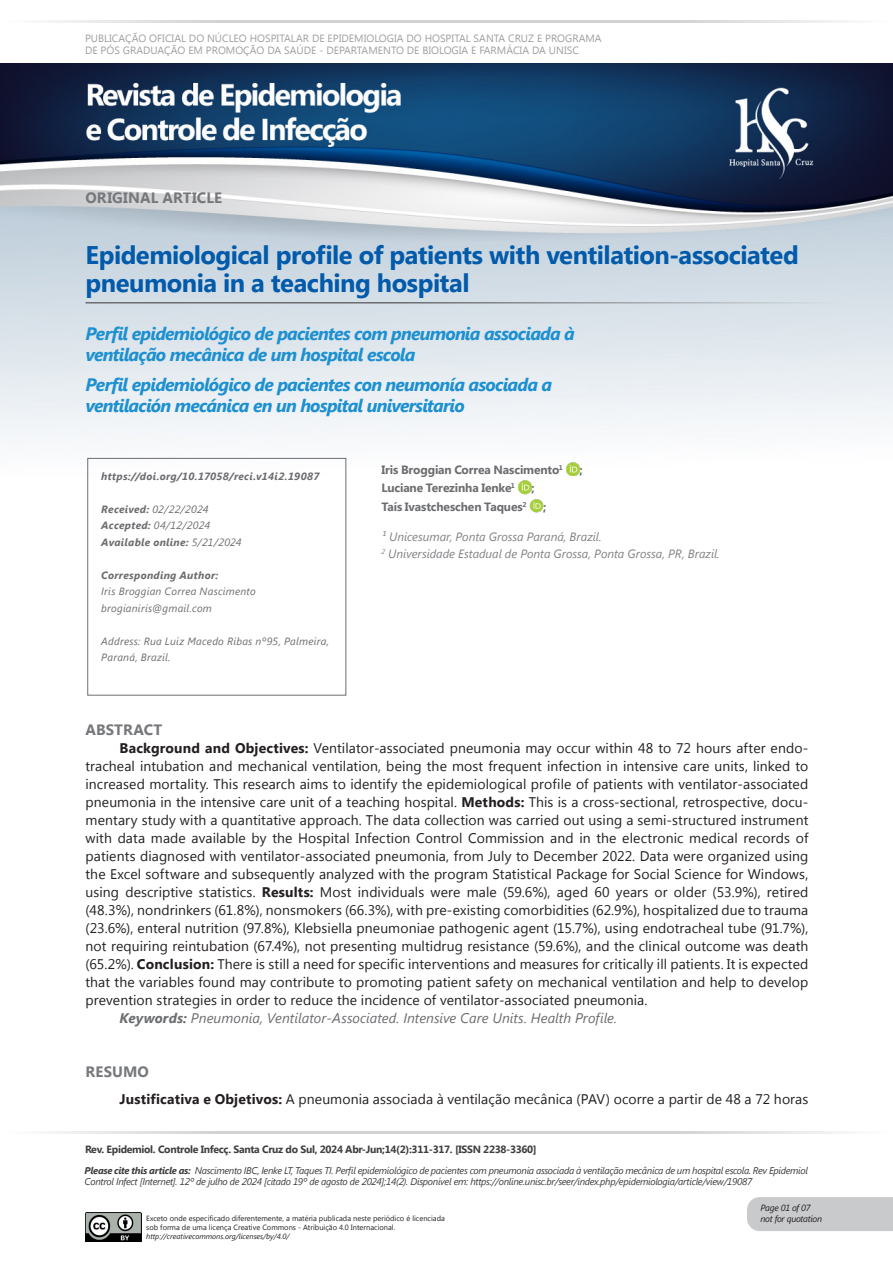
<style>
.page{position:relative;width:893px;height:1263px;background:#fff}
.page>*{position:absolute;margin:0;border:0;box-sizing:border-box;transform-origin:0 0}
.TÍTULOS{font:700 25.5px/27.6px "Segoe UI";letter-spacing:-.02em;color:#015aaa}
.títulos_textos{font:italic 700 18px "Segoe UI";letter-spacing:-.045em;color:#1d90d0}
.SESSAO{font:700 15px "Segoe UI";letter-spacing:.005em;color:#76787b}
.texto_ok{font:700 15px "Segoe UI";letter-spacing:.005em;color:#76787b}
.texto_ok-2{font:13.95px/18px "Segoe UI";letter-spacing:.01em;color:#231f20;text-align:justify}
.texto_ok-3{font:italic 13.95px "Segoe UI";color:#6c6d70}
.Titulação_médicos_ok{font:italic 12px "Segoe UI";color:#808285}
.Nome_médico{font:700 12px "Segoe UI";letter-spacing:-.01em;color:#6c6d70}
.t1{font:10.5px/12.6px "Segoe UI";color:#9d9fa2}
.texto_ok-4{font:italic 10.5px/16.5px "Segoe UI";letter-spacing:.025em;color:#6c6d70}
.texto_ok-5{font:italic 700 10.5px "Segoe UI";letter-spacing:.025em;color:#6c6d70}
.t2{font:700 10.5px "Segoe UI";letter-spacing:-.03em;color:#3e3e3f}
.t3{font:italic 9.75px/11.7px "Segoe UI";letter-spacing:-.03em;color:#3e3e3f}
.t4{font:italic 9px "Segoe UI";letter-spacing:-.03em;color:#231f20}
.t5{font:7.5px/9px "Segoe UI";color:#231f20}
.t6{font:italic 7.5px "Segoe UI";color:#231f20}
.s1{font-weight:700}
.s2{font-weight:400}
</style>
<div class="page">
<img style="left:0;top:64px;width:893px;height:456px">
<hr style="left:0;top:20px;width:446px;height:2px;background:#d1d2d4">
<hr style="left:446px;top:20px;width:447px;height:2px;background:#d1d2d4">
<img style="left:85px;top:1213px;width:57px;height:29px">
<hr style="left:0;top:1131px;width:446px;height:3px;background:#d1d2d4">
<hr style="left:446px;top:1131px;width:446px;height:3px;background:#d1d2d4">
<div style="left:747px;top:1197px;width:146px;height:34px;background:#c9cacc"></div>
<hr style="left:86px;top:302px;width:751px;height:1px;background:#6c6d70">
<div style="left:88px;top:458px;width:258px;height:237px;border:1px solid #6c6d70"></div>
<img style="left:566px;top:462px;width:14px;height:14px">
<img style="left:518px;top:480px;width:14px;height:14px">
<svg style="left:530px;top:499px;width:13px;height:13px"></svg>
<p class="t1" style="left:85px;top:31px;width:518px">PUBLICAÇÃO OFICIAL DO NÚCLEO HOSPITALAR DE EPIDEMIOLOGIA DO HOSPITAL SANTA CRUZ E PROGRAMA<br>DE PÓS GRADUAÇÃO EM PROMOÇÃO DA SAÚDE - DEPARTAMENTO DE BIOLOGIA E FARMÁCIA DA UNISC</p>
<p class="SESSAO" style="left:86px;top:187px;width:138px">ORIGINAL ARTICLE</p>
<p class="TÍTULOS" style="left:86px;top:240px;width:715px">Epidemiological profile of patients with ventilation-associated pneumonia in a teaching hospital</p>
<p class="títulos_textos" style="left:86px;top:321px;width:491px">Perfil epidemiológico de pacientes com pneumonia associada à</p>
<p class="títulos_textos" style="left:86px;top:342px;width:331px">ventilação mecânica de um hospital escola</p>
<p class="títulos_textos" style="left:86px;top:372px;width:468px">Perfil epidemiológico de pacientes con neumonía asociada a</p>
<p class="títulos_textos" style="left:86px;top:393px;width:381px">ventilación mecánica en un hospital universitario</p>
<p class="texto_ok-5" style="left:101px;top:469px;width:220px">https://doi.org/10.17058/reci.v14i2.19087</p>
<p class="texto_ok-4" style="left:101px;top:500px;width:109px"><span class="s1">Received:</span> 02/22/2024</p>
<p class="texto_ok-4" style="left:101px;top:517px;width:110px"><span class="s1">Accepted:</span> 04/12/2024</p>
<p class="texto_ok-5" style="left:101px;top:535px;width:142px">Available online: <span class="s2">5/21/2024</span></p>
<p class="texto_ok-5" style="left:101px;top:568px;width:119px">Corresponding Author:</p>
<p class="texto_ok-4" style="left:101px;top:583px;width:156px">Iris Broggian Correa Nascimento</p>
<p class="texto_ok-4" style="left:101px;top:599px;width:112px">brogianiris@gmail.com</p>
<p class="texto_ok-4" style="left:101px;top:632px;width:229px">Address: Rua Luiz Macedo Ribas nº95, Palmeira,<br>Paraná, Brazil.</p>
<p class="Nome_médico" style="left:381px;top:461px;width:183px">Iris Broggian Correa Nascimento<sup>1</sup></p>
<p class="Nome_médico" style="left:579px;top:461px;width:5px">;</p>
<p class="Nome_médico" style="left:381px;top:479px;width:135px">Luciane Terezinha Ienke<sup>1</sup></p>
<p class="Nome_médico" style="left:532px;top:479px;width:5px">;</p>
<p class="Nome_médico" style="left:381px;top:498px;width:147px">Taís Ivastcheschen Taques<sup>2</sup></p>
<p class="Nome_médico" style="left:543px;top:498px;width:5px">;</p>
<p class="Titulação_médicos_ok" style="left:381px;top:529px;width:222px">¹ Unicesumar, Ponta Grossa Paraná, Brazil.</p>
<p class="Titulação_médicos_ok" style="left:381px;top:545px;width:340px"><sup>2</sup> Universidade Estadual de Ponta Grossa, Ponta Grossa, PR, Brazil.</p>
<p class="texto_ok" style="left:86px;top:719px;width:78px">ABSTRACT</p>
<p class="texto_ok-2" style="left:86px;top:739px;width:724px;text-indent:34px"><span class="s1">Background and Objectives:</span> Ventilator-associated pneumonia may occur within 48 to 72 hours after endo&shy;tracheal intubation and mechanical ventilation, being the most frequent infection in intensive care units, linked to increased mortality. This research aims to identify the epidemiological profile of patients with ventilator-associated pneumonia in the intensive care unit of a teaching hospital. <span class="s1">Methods:</span> This is a cross-sectional, retrospective, docu&shy;mentary study with a quantitative approach. The data collection was carried out using a semi-structured instrument with data made available by the Hospital Infection Control Commission and in the electronic medical records of patients diagnosed with ventilator-associated pneumonia, from July to December 2022. Data were organized using the Excel software and subsequently analyzed with the program Statistical Package for Social Science for Windows, using descriptive statistics. <span class="s1">Results:</span> Most individuals were male (59.6%), aged 60 years or older (53.9%), retired (48.3%), nondrinkers (61.8%), nonsmokers (66.3%), with pre-existing comorbidities (62.9%), hospitalized due to trauma (23.6%), enteral nutrition (97.8%), Klebsiella pneumoniae pathogenic agent (15.7%), using endotracheal tube (91.7%), not requiring reintubation (67.4%), not presenting multidrug resistance (59.6%), and the clinical outcome was death (65.2%). <span class="s1">Conclusion:</span> There is still a need for specific interventions and measures for critically ill patients. It is expected that the variables found may contribute to promoting patient safety on mechanical ventilation and help to develop prevention strategies in order to reduce the incidence of ventilator-associated pneumonia.</p>
<p class="texto_ok-3" style="left:120px;top:1009px;width:499px"><span class="s1">Keywords:</span> Pneumonia, Ventilator-Associated. Intensive Care Units. Health Profile.</p>
<p class="SESSAO" style="left:86px;top:1061px;width:65px">RESUMO</p>
<p class="texto_ok-2" style="left:120px;top:1089px;width:690px"><span class="s1">Justificativa e Objetivos:</span> A pneumonia associada à ventilação mecânica (PAV) ocorre a partir de 48 a 72 horas</p>
<p class="t2" style="left:85px;top:1141px;width:453px">Rev. Epidemiol. Controle Infecç. Santa Cruz do Sul, 2024 Abr-Jun;14(2):311-317. [ISSN 2238-3360]</p>
<p class="t3" style="left:85px;top:1164px;width:725px"><span class="s1">Please cite this article as:</span> Nascimento IBC, Ienke LT, Taques TI. Perfil epidemiológico de pacientes com pneumonia associada à ventilação mecânica de um hospital escola. Rev Epidemiol<br>Control Infect [Internet]. 12º de julho de 2024 [citado 19º de agosto de 2024];14(2). Disponível em: https://online.unisc.br/seer/index.php/epidemiologia/article/view/19087</p>
<p class="t5" style="left:146px;top:1213px;width:300px">Exceto onde especificado diferentemente, a matéria publicada neste periódico é licenciada sob forma de uma licença Creative Commons - Atribuição 4.0 Internacional.</p>
<p class="t6" style="left:146px;top:1231px;width:145px">http://creativecommons.org/licenses/by/4.0/</p>
<p class="t4" style="left:760px;top:1201px;width:52px">Page 01 of 07</p>
<p class="t4" style="left:760px;top:1212px;width:63px">not for quotation</p>
</div>
